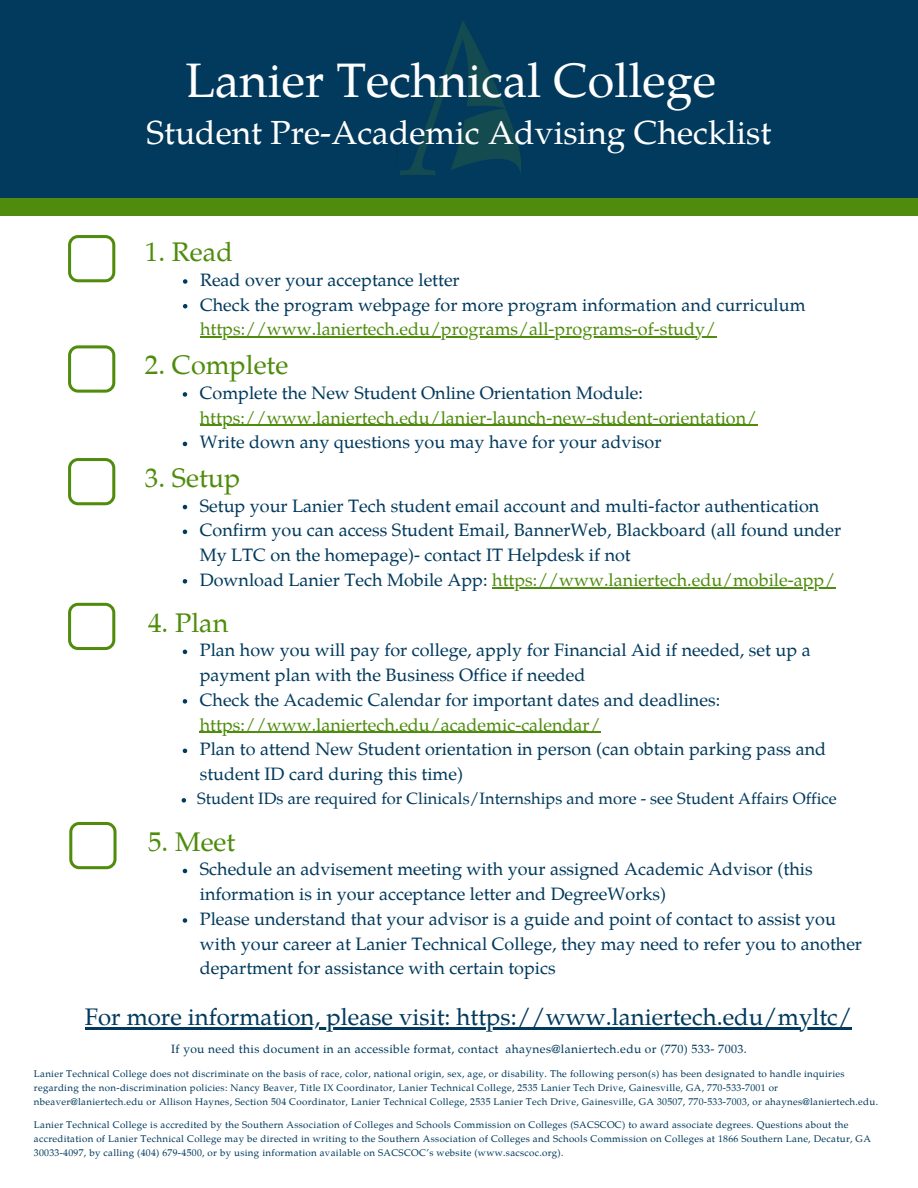
<style>
.page{position:relative;width:918px;height:1188px;background:#fff}
.page>*{position:absolute;margin:0;border:0;box-sizing:border-box;transform-origin:0 0}
.t1{font:48.6px "Palatino";color:#fff}
.t2{font:33.45px "Palatino";color:#fff}
.t3{font:27px "Palatino";color:#4f8c0d}
.t4{font:24px "Palatino";color:#023a5d}
.t5{font:18px/24.8px "Palatino";color:#023a5d}
.t6{font:18px/24.8px "Palatino";color:#4f8c0d}
.t7{font:16.5px "Palatino";color:#023a5d}
.t8{font:12px "Palatino";letter-spacing:.03em;color:#023a5d}
.t9{font:9.75px/14px "Palatino";letter-spacing:.03em;color:#023a5d}
.s1{color:#023a5d}
.s2{color:#4f8c0d}
</style>
<div class="page">
<div style="left:0;top:0;width:918px;height:207px;background:#023a5d"></div>
<div style="left:0;top:199px;width:918px;height:16px;background:#4f8c0d"></div>
<svg style="left:68px;top:235px;width:47px;height:47px"></svg>
<svg style="left:183px;top:279px;width:4px;height:5px"></svg>
<svg style="left:183px;top:304px;width:4px;height:4px"></svg>
<hr style="left:200px;top:337px;width:516px;height:1px;background:#4f8c0d">
<svg style="left:183px;top:505px;width:4px;height:4px"></svg>
<svg style="left:183px;top:530px;width:4px;height:4px"></svg>
<svg style="left:183px;top:579px;width:4px;height:5px"></svg>
<hr style="left:492px;top:587px;width:344px;height:1px;background:#4f8c0d">
<svg style="left:183px;top:392px;width:4px;height:5px"></svg>
<hr style="left:200px;top:425px;width:557px;height:1px;background:#4f8c0d">
<svg style="left:183px;top:442px;width:4px;height:4px"></svg>
<svg style="left:183px;top:869px;width:4px;height:4px"></svg>
<svg style="left:183px;top:918px;width:4px;height:5px"></svg>
<hr style="left:85px;top:1027px;width:372px;height:2px;background:#023a5d">
<hr style="left:457px;top:1027px;width:395px;height:2px;background:#023a5d">
<svg style="left:68px;top:345px;width:47px;height:48px"></svg>
<svg style="left:68px;top:458px;width:47px;height:47px"></svg>
<svg style="left:68px;top:603px;width:47px;height:47px"></svg>
<svg style="left:69px;top:822px;width:48px;height:47px"></svg>
<svg style="left:183px;top:650px;width:4px;height:4px"></svg>
<svg style="left:183px;top:699px;width:4px;height:5px"></svg>
<hr style="left:200px;top:732px;width:401px;height:1px;background:#4f8c0d">
<svg style="left:183px;top:749px;width:4px;height:4px"></svg>
<svg style="left:182px;top:798px;width:4px;height:5px"></svg>
<img style="left:400px;top:21px;width:121px;height:154px">
<p class="t1" style="left:186px;top:62px;width:532px">Lanier Technical College</p>
<p class="t2" style="left:147px;top:119px;width:626px">Student Pre-Academic Advising Checklist</p>
<p class="t3" style="left:145px;top:242px;width:89px">1. Read</p>
<p class="t5" style="left:200px;top:270px;width:261px">Read over your acceptance letter</p>
<p class="t5" style="left:200px;top:294px;width:607px">Check the program webpage for more program information and curriculum</p>
<p class="t6" style="left:200px;top:319px;width:517px">https://www.laniertech.edu/programs/all-programs-of-study/</p>
<p class="t3" style="left:145px;top:355px;width:145px">2. Complete</p>
<p class="t6" style="left:200px;top:383px;width:559px"><span class="s1">Complete the New Student Online Orientation Module: </span>https://www.laniertech.edu/lanier-launch-new-student-orientation/</p>
<p class="t5" style="left:200px;top:432px;width:463px">Write down any questions you may have for your advisor</p>
<p class="t3" style="left:145px;top:467px;width:97px">3. Setup</p>
<p class="t5" style="left:200px;top:495px;width:621px">Setup your Lanier Tech student email account and multi-factor authentication</p>
<p class="t5" style="left:200px;top:520px;width:643px">Confirm you can access Student Email, BannerWeb, Blackboard (all found under<br>My LTC on the homepage)- contact IT Helpdesk if not</p>
<p class="t6" style="left:200px;top:570px;width:637px"><span class="s1">Download Lanier Tech Mobile App:</span> https://www.laniertech.edu/mobile-app/</p>
<p class="t3" style="left:148px;top:612px;width:82px">4. Plan</p>
<p class="t5" style="left:200px;top:640px;width:612px">Plan how you will pay for college, apply for Financial Aid if needed, set up a payment plan with the Business Office if needed</p>
<p class="t5" style="left:200px;top:690px;width:522px">Check the Academic Calendar for important dates and deadlines: <span class="s2">https://www.laniertech.edu/academic-calendar/</span></p>
<p class="t5" style="left:200px;top:739px;width:628px">Plan to attend New Student orientation in person (can obtain parking pass and student ID card during this time)</p>
<p class="t7" style="left:197px;top:792px;width:641px">Student IDs are required for Clinicals/Internships and more - see Student Affairs Office</p>
<p class="t3" style="left:148px;top:831px;width:89px">5. Meet</p>
<p class="t5" style="left:200px;top:859px;width:614px">Schedule an advisement meeting with your assigned Academic Advisor (this information is in your acceptance letter and DegreeWorks)</p>
<p class="t5" style="left:200px;top:909px;width:664px">Please understand that your advisor is a guide and point of contact to assist you with your career at Lanier Technical College, they may need to refer you to another department for assistance with certain topics</p>
<p class="t4" style="left:85px;top:1007px;width:769px">For more information, please visit: https://www.laniertech.edu/myltc/</p>
<p class="t8" style="left:171px;top:1044px;width:577px">If you need this document in an accessible format, contact ahaynes@laniertech.edu or (770) 533- 7003.</p>
<p class="t9" style="left:34px;top:1068px;width:846px">Lanier Technical College does not discriminate on the basis of race, color, national origin, sex, age, or disability. The following person(s) has been designated to handle inquiries regarding the non-discrimination policies: Nancy Beaver, Title IX Coordinator, Lanier Technical College, 2535 Lanier Tech Drive, Gainesville, GA, 770-533-7001 or nbeaver@laniertech.edu or Allison Haynes, Section 504 Coordinator, Lanier Technical College, 2535 Lanier Tech Drive, Gainesville, GA 30507, 770-533-7003, or ahaynes@laniertech.edu.</p>
<p class="t9" style="left:34px;top:1118px;width:838px">Lanier Technical College is accredited by the Southern Association of Colleges and Schools Commission on Colleges (SACSCOC) to award associate degrees. Questions about the accreditation of Lanier Technical College may be directed in writing to the Southern Association of Colleges and Schools Commission on Colleges at 1866 Southern Lane, Decatur, GA<br>30033-4097, by calling (404) 679-4500, or by using information available on SACSCOC’s website (www.sacscoc.org).</p>
</div>
